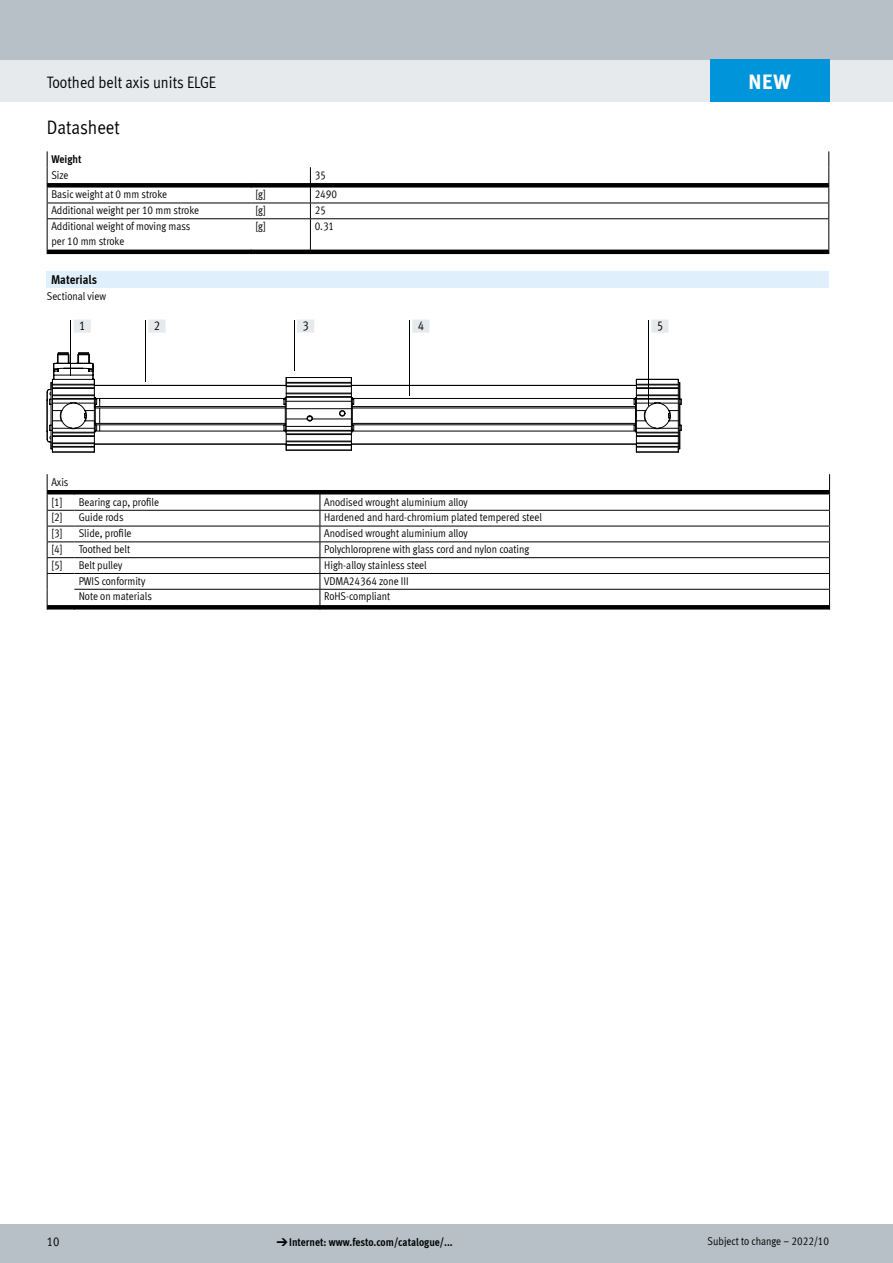
<style>
.page{position:relative;width:893px;height:1263px;background:#fff}
.page>*{position:absolute;margin:0;border:0;box-sizing:border-box;transform-origin:0 0}
.t1{font:700 21px "Meta Plus LF";color:#fff}
.FES_title_section{font:19.5px "Meta Cond LF";color:#000}
.FES_title_family{font:16.5px "Meta Cond LF";color:#000}
.FES_head_1_text{font:700 12.75px "Meta Cond LF";color:#000}
.t2{font:12.75px "Meta Cond LF";color:#000}
.FES_tab_regular{font:11.25px/15px "Meta Cond LF";color:#000}
.FES_tab_head_1{font:700 11.25px "Meta Cond LF";color:#000}
.FES_tab_head_2{font:11.25px "Meta Cond LF";color:#000}
.s1{font-family:"Meto Pict 182";font-weight:400}
</style>
<div class="page">
<div style="left:0;top:1225px;width:893px;height:38px;background:#b6c0c6"></div>
<div style="left:0;top:60px;width:893px;height:42px;background:#e7eaec"></div>
<div style="left:0;top:0;width:893px;height:60px;background:#b6c0c6"></div>
<svg style="left:48px;top:183px;width:780px;height:71px"></svg>
<hr style="left:47px;top:203px;width:204px;height:1px;background:#000">
<hr style="left:310px;top:203px;width:519px;height:1px;background:#000">
<hr style="left:47px;top:218px;width:204px;height:1px;background:#000">
<hr style="left:47px;top:219px;width:1px;height:31px;background:#000">
<hr style="left:310px;top:218px;width:519px;height:1px;background:#000">
<hr style="left:828px;top:219px;width:1px;height:31px;background:#000">
<svg style="left:47px;top:151px;width:1px;height:67px"></svg>
<hr style="left:310px;top:219px;width:1px;height:31px;background:#000">
<svg style="left:310px;top:167px;width:1px;height:51px"></svg>
<svg style="left:828px;top:151px;width:1px;height:67px"></svg>
<hr style="left:251px;top:203px;width:59px;height:1px;background:#000">
<hr style="left:251px;top:218px;width:59px;height:1px;background:#000">
<div style="left:47px;top:271px;width:782px;height:17px;background:#dff0fc"></div>
<svg style="left:47px;top:352px;width:634px;height:101px"></svg>
<svg style="left:71px;top:352px;width:1px;height:24px"></svg>
<svg style="left:72px;top:352px;width:20px;height:24px"></svg>
<div style="left:74px;top:320px;width:17px;height:13px;background:#e7eaec"></div>
<div style="left:146px;top:320px;width:21px;height:62px;background:#fff"></div>
<div style="left:149px;top:320px;width:17px;height:13px;background:#e7eaec"></div>
<div style="left:294px;top:320px;width:21px;height:51px;background:#000"></div>
<div style="left:295px;top:320px;width:20px;height:51px;background:#fff"></div>
<div style="left:297px;top:320px;width:17px;height:13px;background:#e7eaec"></div>
<div style="left:409px;top:320px;width:22px;height:76px;background:#000"></div>
<div style="left:410px;top:320px;width:21px;height:76px;background:#fff"></div>
<div style="left:412px;top:320px;width:17px;height:13px;background:#e7eaec"></div>
<div style="left:648px;top:320px;width:22px;height:86px;background:#000"></div>
<svg style="left:649px;top:320px;width:21px;height:86px;background:#dedede"></svg>
<div style="left:651px;top:320px;width:17px;height:13px;background:#e7eaec"></div>
<svg style="left:75px;top:490px;width:754px;height:119px"></svg>
<hr style="left:74px;top:510px;width:246px;height:1px;background:#000">
<hr style="left:320px;top:510px;width:510px;height:1px;background:#000">
<hr style="left:74px;top:526px;width:246px;height:1px;background:#000">
<hr style="left:320px;top:526px;width:510px;height:1px;background:#000">
<hr style="left:74px;top:541px;width:246px;height:1px;background:#000">
<hr style="left:320px;top:541px;width:510px;height:1px;background:#000">
<hr style="left:74px;top:557px;width:246px;height:1px;background:#000">
<hr style="left:320px;top:557px;width:510px;height:1px;background:#000">
<hr style="left:74px;top:573px;width:246px;height:1px;background:#000">
<hr style="left:320px;top:573px;width:510px;height:1px;background:#000">
<hr style="left:74px;top:589px;width:246px;height:1px;background:#000">
<hr style="left:320px;top:589px;width:510px;height:1px;background:#000">
<svg style="left:47px;top:474px;width:28px;height:135px"></svg>
<svg style="left:320px;top:490px;width:1px;height:119px"></svg>
<svg style="left:829px;top:474px;width:1px;height:135px"></svg>
<div style="left:710px;top:60px;width:119px;height:42px;background:#0095db"></div>
<p class="FES_title_family" style="left:47px;top:72px;width:171px">Toothed belt axis units ELGE</p>
<p class="FES_title_section" style="left:47px;top:116px;width:75px">Datasheet</p>
<p class="FES_tab_head_1" style="left:51px;top:152px;width:32px">Weight</p>
<p class="FES_tab_head_2" style="left:51px;top:168px;width:19px">Size</p>
<p class="FES_tab_head_2" style="left:315px;top:168px;width:13px">35</p>
<p class="FES_tab_regular" style="left:51px;top:187px;width:117px">Basic weight at 0 mm stroke</p>
<p class="FES_tab_regular" style="left:255px;top:187px;width:12px">[g]</p>
<p class="FES_tab_regular" style="left:315px;top:187px;width:24px">2490</p>
<p class="FES_tab_regular" style="left:51px;top:202px;width:149px">Additional weight per 10 mm stroke</p>
<p class="FES_tab_regular" style="left:255px;top:202px;width:12px">[g]</p>
<p class="FES_tab_regular" style="left:315px;top:202px;width:13px">25</p>
<p class="FES_tab_regular" style="left:51px;top:218px;width:141px">Additional weight of moving mass per 10 mm stroke</p>
<p class="FES_tab_regular" style="left:255px;top:218px;width:12px">[g]</p>
<p class="FES_tab_regular" style="left:315px;top:218px;width:21px">0.31</p>
<p class="FES_head_1_text" style="left:51px;top:271px;width:48px">Materials</p>
<p class="FES_tab_head_2" style="left:47px;top:289px;width:61px">Sectional view</p>
<p class="t2" style="left:79px;top:318px;width:8px">1</p>
<p class="t2" style="left:154px;top:318px;width:8px">2</p>
<p class="t2" style="left:303px;top:318px;width:8px">3</p>
<p class="t2" style="left:418px;top:318px;width:8px">4</p>
<p class="t2" style="left:657px;top:318px;width:8px">5</p>
<p class="FES_tab_head_2" style="left:51px;top:475px;width:19px">Axis</p>
<p class="FES_tab_regular" style="left:51px;top:494px;width:13px">[1]</p>
<p class="FES_tab_regular" style="left:79px;top:494px;width:82px">Bearing cap, profile</p>
<p class="FES_tab_regular" style="left:324px;top:494px;width:145px">Anodised wrought aluminium alloy</p>
<p class="FES_tab_regular" style="left:51px;top:510px;width:13px">[2]</p>
<p class="FES_tab_regular" style="left:79px;top:510px;width:47px">Guide rods</p>
<p class="FES_tab_regular" style="left:324px;top:510px;width:219px">Hardened and hard-chromium plated tempered steel</p>
<p class="FES_tab_regular" style="left:51px;top:525px;width:13px">[3]</p>
<p class="FES_tab_regular" style="left:79px;top:525px;width:54px">Slide, profile</p>
<p class="FES_tab_regular" style="left:324px;top:525px;width:145px">Anodised wrought aluminium alloy</p>
<p class="FES_tab_regular" style="left:51px;top:541px;width:13px">[4]</p>
<p class="FES_tab_regular" style="left:79px;top:541px;width:53px">Toothed belt</p>
<p class="FES_tab_regular" style="left:324px;top:541px;width:207px">Polychloroprene with glass cord and nylon coating</p>
<p class="FES_tab_regular" style="left:51px;top:557px;width:13px">[5]</p>
<p class="FES_tab_regular" style="left:79px;top:557px;width:45px">Belt pulley</p>
<p class="FES_tab_regular" style="left:324px;top:557px;width:104px">High-alloy stainless steel</p>
<p class="FES_tab_regular" style="left:79px;top:573px;width:68px">PWIS conformity</p>
<p class="FES_tab_regular" style="left:324px;top:573px;width:86px">VDMA24364 zone III</p>
<p class="FES_tab_regular" style="left:79px;top:589px;width:75px">Note on materials</p>
<p class="FES_tab_regular" style="left:324px;top:589px;width:68px">RoHS-compliant</p>
<p class="t1" style="left:748px;top:68px;width:44px">NEW</p>
<p class="t2" style="left:47px;top:1234px;width:14px">10</p>
<p class="FES_tab_head_1" style="left:276px;top:1235px;width:178px"><span class="s1">d</span>Internet: www.festo.com/catalogue/...</p>
<p class="FES_tab_regular" style="left:708px;top:1233px;width:123px">Subject to change – 2022/10</p>
</div>
